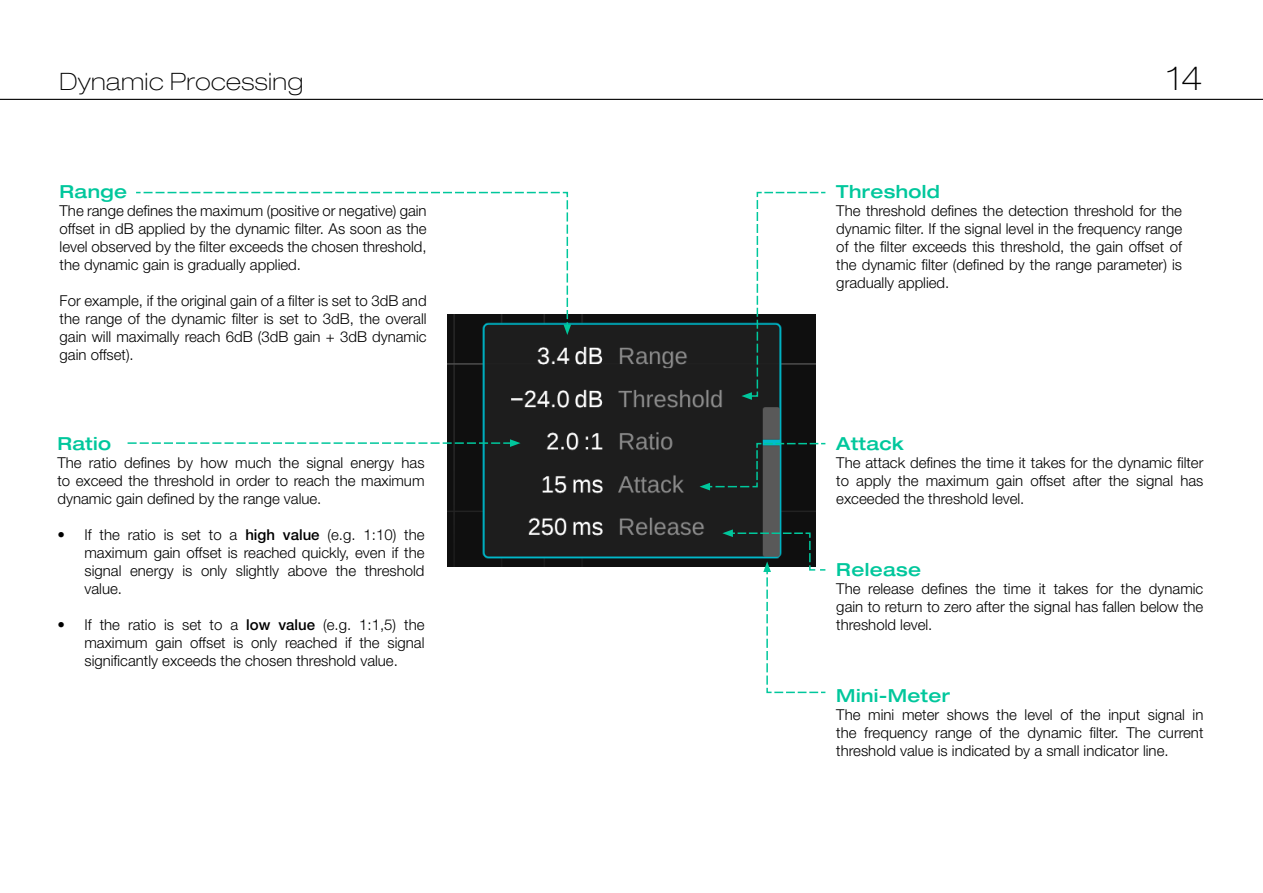
<style>
.page{position:relative;width:1263px;height:893px;background:#fff}
.page>*{position:absolute;margin:0;border:0;box-sizing:border-box;transform-origin:0 0}
.t1{font:100 expanded 33px "Helvetica Neue LT Pro";color:#000}
.t2{font:100 expanded 24px "Helvetica Neue LT Pro";letter-spacing:.02em;color:#000}
.t3{font:500 expanded 18px "Helvetica Neue LT Pro";letter-spacing:.02em;color:#00c79c}
.t4{font:300 15px/18px "Helvetica Neue LT Pro";color:#000;text-align:justify}
.s1{font-weight:500}
</style>
<div class="page">
<hr style="left:0;top:99px;width:1263px;height:1px;background:#000">
<img style="left:448px;top:315px;width:367px;height:252px">
<svg style="left:136px;top:191px;width:433px;height:137px"></svg>
<svg style="left:563px;top:200px;width:8px;height:135px"></svg>
<svg style="left:741px;top:191px;width:85px;height:209px"></svg>
<svg style="left:699px;top:442px;width:127px;height:48px;background:#303b39"></svg>
<svg style="left:722px;top:529px;width:104px;height:165px"></svg>
<svg style="left:128px;top:439px;width:392px;height:8px"></svg>
<h2 class="t2" style="left:60px;top:67px;width:245px">Dynamic Processing</h2>
<p class="t3" style="left:60px;top:180px;width:69px">Range</p>
<p class="t4" style="left:60px;top:201px;width:369px">The range defines the maximum (positive or negative) gain offset in dB applied by the dynamic filter. As soon as the level observed by the filter exceeds the chosen threshold, the dynamic gain is gradually applied.</p>
<p class="t4" style="left:60px;top:291px;width:369px">For example, if the original gain of a filter is set to 3dB and the range of the dynamic filter is set to 3dB, the overall gain will maximally reach 6dB (3dB gain + 3dB dynamic gain offset).</p>
<p class="t3" style="left:57px;top:432px;width:55px">Ratio</p>
<p class="t4" style="left:57px;top:453px;width:369px">The ratio defines by how much the signal energy has to exceed the threshold in order to reach the maximum dynamic gain defined by the range value.</p>
<p class="t4" style="left:84px;top:525px;width:342px;text-indent:-27px">• If the ratio is set to a <span class="s1">high value</span> (e.g. 1:10) the maximum gain offset is reached quickly, even if the signal energy is only slightly above the threshold value.</p>
<p class="t4" style="left:84px;top:615px;width:342px;text-indent:-27px">• If the ratio is set to a <span class="s1">low value</span> (e.g. 1:1,5) the maximum gain offset is only reached if the signal significantly exceeds the chosen threshold value.</p>
<h1 class="t1" style="left:1167px;top:59px;width:37px">14</h1>
<p class="t3" style="left:836px;top:180px;width:105px">Threshold</p>
<p class="t4" style="left:836px;top:201px;width:347px">The threshold defines the detection threshold for the dynamic filter. If the signal level in the frequency range of the filter exceeds this threshold, the gain offset of the dynamic filter (defined by the range parameter) is gradually applied.</p>
<p class="t3" style="left:836px;top:432px;width:69px">Attack</p>
<p class="t4" style="left:836px;top:453px;width:369px">The attack defines the time it takes for the dynamic filter to apply the maximum gain offset after the signal has exceeded the threshold level.</p>
<p class="t3" style="left:836px;top:558px;width:86px">Release</p>
<p class="t4" style="left:836px;top:579px;width:369px">The release defines the time it takes for the dynamic gain to return to zero after the signal has fallen below the threshold level.</p>
<p class="t3" style="left:836px;top:684px;width:115px">Mini-Meter</p>
<p class="t4" style="left:836px;top:705px;width:369px">The mini meter shows the level of the input signal in the frequency range of the dynamic filter. The current threshold value is indicated by a small indicator line.</p>
</div>
